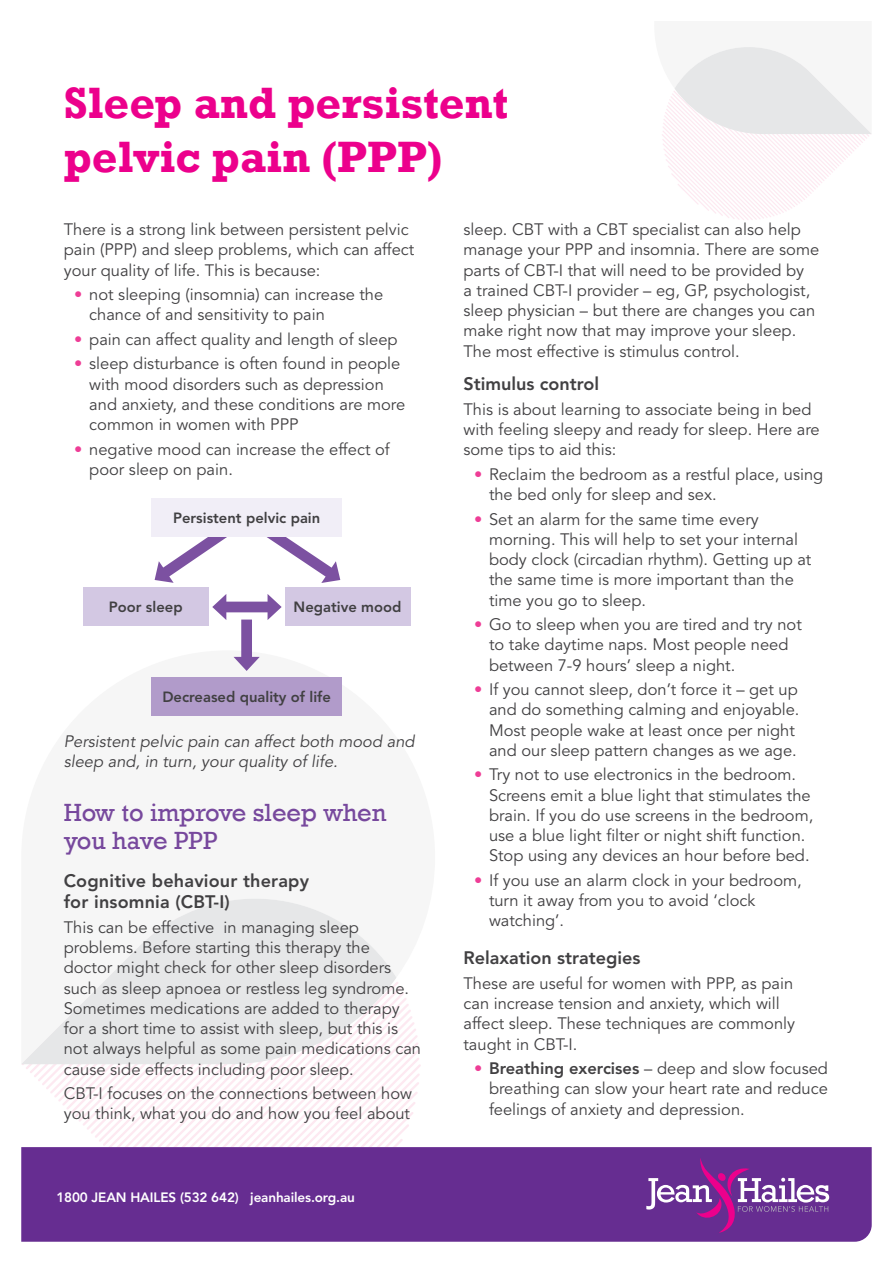
<style>
.page{position:relative;width:893px;height:1263px;background:#fff}
.page>*{position:absolute;margin:0;border:0;box-sizing:border-box;transform-origin:0 0}
.t1{font:700 45px/54px "Rockwell";color:#ec008c}
.t2{font:25.5px/28.5px "Rockwell";color:#77489d}
.t3{font:800 18px/21px "Avenir LT Std";letter-spacing:.01em;color:#414042}
.t4{font:16.5px/20.2px "Avenir LT Std";color:#414042}
.t5{font:italic 16.5px/20.2px "Avenir LT Std";color:#414042}
.t6{font:800 14.7px "Avenir LT Std";color:#414042}
.t7{font:800 13.5px "Avenir LT Std";letter-spacing:-.01em;color:#fff}
.s1{color:#ee3d96}
.s2{font-weight:800}
</style>
<div class="page">
<svg style="left:662px;top:47px;width:210px;height:173px"></svg>
<svg style="left:22px;top:1064px;width:399px;height:83px"></svg>
<svg style="left:151px;top:652px;width:268px;height:412px;fill:#f6f6f6"></svg>
<svg style="left:22px;top:882px;width:374px;height:182px;fill:#e6e7e8"></svg>
<div style="left:21px;top:1147px;width:851px;height:95px;background:#662d91"></div>
<svg style="left:646px;top:1157px;width:183px;height:76px;background:#7e429d"></svg>
<div style="left:83px;top:588px;width:126px;height:38px;background:#d3c8e3"></div>
<div style="left:285px;top:588px;width:125px;height:38px;background:#d3c8e3"></div>
<div style="left:151px;top:677px;width:191px;height:38px;background:#b19bca"></div>
<svg style="left:147px;top:536px;width:201px;height:84px"></svg>
<div style="left:151px;top:498px;width:191px;height:38px;background:#f1eef7"></div>
<div style="left:241px;top:619px;width:11px;height:43px;background:#7c51a1"></div>
<svg style="left:234px;top:657px;width:26px;height:14px"></svg>
<h1 class="t1" style="left:64px;top:76px;width:446px">Sleep and persistent pelvic pain (PPP)</h1>
<p class="t4" style="left:64px;top:220px;width:352px">There is a strong link between persistent pelvic pain (PPP) and sleep problems, which can affect your quality of life. This is because:</p>
<p class="t4" style="left:89px;top:285px;width:296px;text-indent:-15px"><span class="s1">•</span> not sleeping (insomnia) can increase the chance of and sensitivity to pain</p>
<p class="t4" style="left:74px;top:329px;width:325px"><span class="s1">•</span> pain can affect quality and length of sleep</p>
<p class="t4" style="left:89px;top:354px;width:318px;text-indent:-15px"><span class="s1">•</span> sleep disturbance is often found in people with mood disorders such as depression and anxiety, and these conditions are more common in women with PPP</p>
<p class="t4" style="left:89px;top:439px;width:302px;text-indent:-15px"><span class="s1">•</span> negative mood can increase the effect of poor sleep on pain.</p>
<p class="t6" style="left:173px;top:509px;width:149px">Persistent pelvic pain</p>
<p class="t6" style="left:109px;top:599px;width:75px">Poor sleep</p>
<p class="t6" style="left:294px;top:599px;width:109px">Negative mood</p>
<p class="t6" style="left:162px;top:688px;width:170px">Decreased quality of life</p>
<p class="t5" style="left:64px;top:731px;width:352px">Persistent pelvic pain can affect both mood and sleep and, in turn, your quality of life.</p>
<h2 class="t2" style="left:64px;top:798px;width:324px">How to improve sleep when you have PPP</h2>
<p class="t3" style="left:64px;top:871px;width:247px">Cognitive behaviour therapy for insomnia (CBT-I)</p>
<p class="t4" style="left:64px;top:918px;width:359px">This can be effective in managing sleep problems. Before starting this therapy the doctor might check for other sleep disorders such as sleep apnoea or restless leg syndrome.<br>Sometimes medications are added to therapy for a short time to assist with sleep, but this is not always helpful as some pain medications can cause side effects including poor sleep.</p>
<p class="t4" style="left:64px;top:1084px;width:350px">CBT-I focuses on the connections between how you think, what you do and how you feel about</p>
<p class="t7" style="left:56px;top:1189px;width:300px">1800 JEAN HAILES (532 642) jeanhailes.org.au</p>
<p class="t4" style="left:463px;top:220px;width:357px">sleep. CBT with a CBT specialist can also help manage your PPP and insomnia. There are some parts of CBT-I that will need to be provided by<br>a trained CBT-I provider – eg, GP, psychologist, sleep physician – but there are changes you can make right now that may improve your sleep.<br>The most effective is stimulus control.</p>
<p class="t3" style="left:463px;top:374px;width:137px">Stimulus control</p>
<p class="t4" style="left:463px;top:400px;width:358px">This is about learning to associate being in bed with feeling sleepy and ready for sleep. Here are some tips to aid this:</p>
<p class="t4" style="left:489px;top:465px;width:336px;text-indent:-15px"><span class="s1">•</span> Reclaim the bedroom as a restful place, using the bed only for sleep and sex.</p>
<p class="t4" style="left:489px;top:509px;width:324px;text-indent:-15px"><span class="s1">•</span> Set an alarm for the same time every morning. This will help to set your internal body clock (circadian rhythm). Getting up at the same time is more important than the time you go to sleep.</p>
<p class="t4" style="left:489px;top:615px;width:314px;text-indent:-15px"><span class="s1">•</span> Go to sleep when you are tired and try not to take daytime naps. Most people need between 7-9 hours’ sleep a night.</p>
<p class="t4" style="left:489px;top:680px;width:312px;text-indent:-15px"><span class="s1">•</span> If you cannot sleep, don’t force it – get up and do something calming and enjoyable.<br>Most people wake at least once per night and our sleep pattern changes as we age.</p>
<p class="t4" style="left:489px;top:765px;width:326px;text-indent:-15px"><span class="s1">•</span> Try not to use electronics in the bedroom.<br>Screens emit a blue light that stimulates the brain. If you do use screens in the bedroom, use a blue light filter or night shift function.<br>Stop using any devices an hour before bed.</p>
<p class="t4" style="left:489px;top:870px;width:314px;text-indent:-15px"><span class="s1">•</span> If you use an alarm clock in your bedroom, turn it away from you to avoid ‘clock watching’.</p>
<p class="t3" style="left:463px;top:948px;width:179px">Relaxation strategies</p>
<p class="t4" style="left:463px;top:974px;width:333px">These are useful for women with PPP, as pain can increase tension and anxiety, which will affect sleep. These techniques are commonly taught in CBT-I.</p>
<p class="t4" style="left:489px;top:1059px;width:340px;text-align:justify;text-indent:-15px"><span class="s1">•</span> <span class="s2">Breathing exercises</span> – deep and slow focused breathing can slow your heart rate and reduce feelings of anxiety and depression.</p>
</div>
